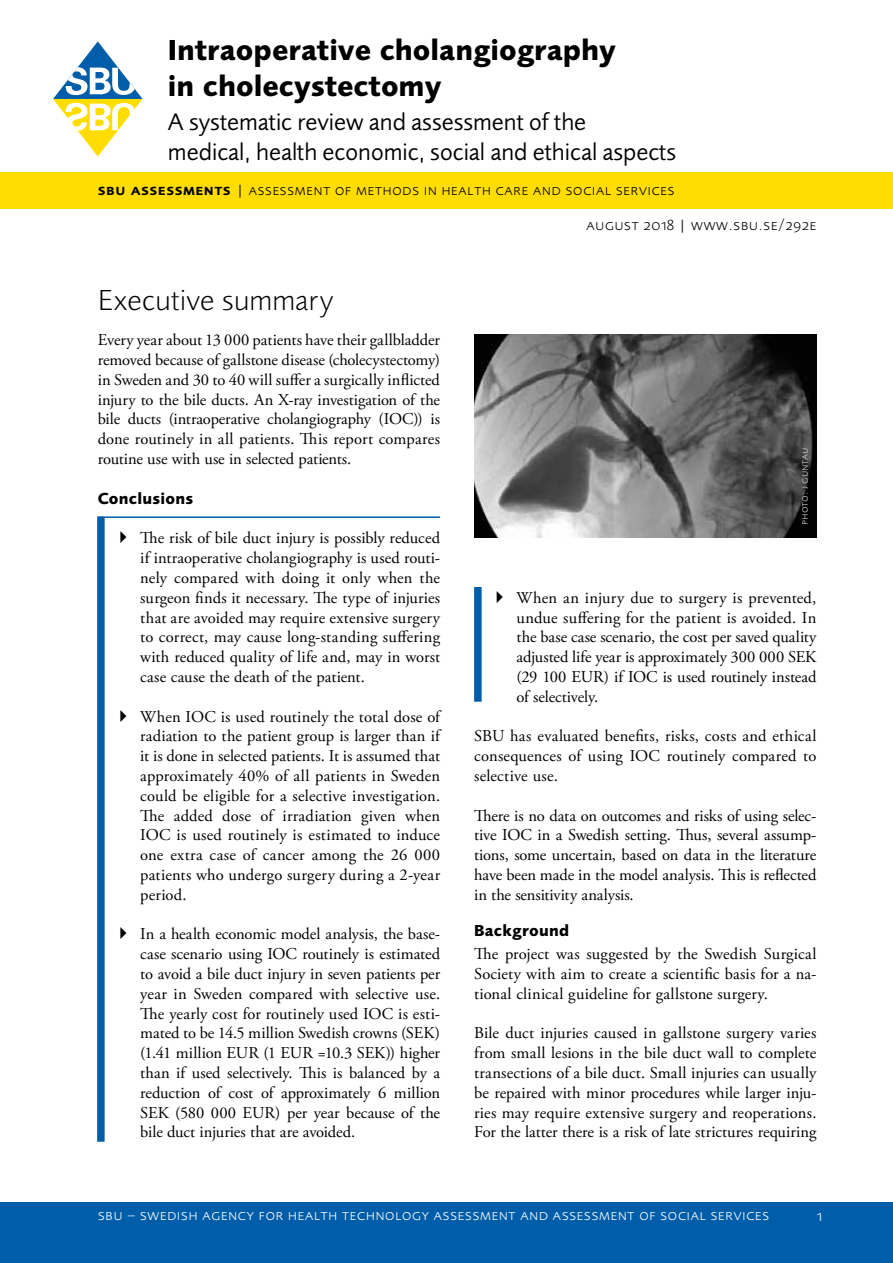
<style>
.page{position:relative;width:893px;height:1263px;background:#fff}
.page>*{position:absolute;margin:0;border:0;box-sizing:border-box;transform-origin:0 0}
.Rapporttitel{font:700 30px/36px "Foundry Sans";color:#000}
.Kapitelrubrik{font:300 30px "Foundry Sans";color:#000}
.Underrubrik_till_rap{font:24.75px/29.7px "Foundry Sans";color:#000}
.Brödtext{font:16.5px/19.8px "Adobe Garamond Pro";color:#000;text-align:justify}
.Rubrik__Slutsats___S{font:700 16.5px "Foundry Sans";letter-spacing:.015em;color:#000}
.Rubrik_1_i_brödtext{font:700 16.5px "Foundry Sans";letter-spacing:.015em;color:#000}
.Sidhuvud_svart{font:300 15.45px "Foundry Sans Expert";letter-spacing:.03em;color:#000}
.t1{font:300 15.45px "Foundry Sans Expert";letter-spacing:.03em;color:#fff}
.t2{font:300 10.5px "Foundry Sans Expert";letter-spacing:.01em;color:#dadada}
.s1{font-weight:600}
</style>
<div class="page">
<div style="left:0;top:1202px;width:893px;height:61px;background:#005da9"></div>
<svg style="left:53px;top:41px;width:90px;height:115px"></svg>
<div style="left:0;top:173px;width:893px;height:36px;background:#fd0"></div>
<hr style="left:98px;top:516px;width:342px;height:2px;background:#005da9">
<img style="left:474px;top:335px;width:342px;height:202px">
<div style="left:474px;top:587px;width:8px;height:115px;background:#005da9"></div>
<div style="left:97px;top:517px;width:8px;height:625px;background:#005da9"></div>
<p class="Rapporttitel" style="left:168px;top:32px;width:450px">Intraoperative cholangiography in cholecystectomy</p>
<p class="Underrubrik_till_rap" style="left:168px;top:107px;width:510px">A systematic review and assessment of the<br>medical, health economic, social and ethical aspects</p>
<p class="Sidhuvud_svart" style="left:98px;top:180px;width:578px"><span class="s1">sbu assessments</span> | assessment of methods in health care and social services</p>
<h1 class="Kapitelrubrik" style="left:98px;top:283px;width:237px">Executive summary</h1>
<p class="Brödtext" style="left:98px;top:331px;width:344px">Every year about 13 000 patients have their gallbladder removed because of gallstone disease (cholecystectomy) in Sweden and 30 to 40 will suffer a surgically inflicted injury to the bile ducts. An X-ray investigation of the bile ducts (intraoperative cholangiography (IOC)) is done routinely in all patients. This report compares routine use with use in selected patients.</p>
<p class="Rubrik__Slutsats___S" style="left:98px;top:488px;width:97px">Conclusions</p>
<p class="Brödtext" style="left:140px;top:529px;width:301px">The risk of bile duct injury is possibly reduced if intraoperative cholangiography is used routi&shy;nely compared with doing it only when the surgeon finds it necessary. The type of injuries that are avoided may require extensive surgery to correct, may cause long-standing suffering with reduced quality of life and, may in worst case cause the death of the patient.</p>
<p class="Brödtext" style="left:140px;top:707px;width:301px">When IOC is used routinely the total dose of radiation to the patient group is larger than if it is done in selected patients. It is assumed that approximately 40% of all patients in Sweden could be eligible for a selective investigation.<br>The added dose of irradiation given when IOC is used routinely is estimated to induce one extra case of cancer among the 26 000 patients who undergo surgery during a 2-year period.</p>
<p class="Brödtext" style="left:140px;top:925px;width:301px">In a health economic model analysis, the base&shy;case scenario using IOC routinely is estimated to avoid a bile duct injury in seven patients per year in Sweden compared with selective use.<br>The yearly cost for routinely used IOC is esti&shy;mated to be 14.5 million Swedish crowns (SEK) (1.41 million EUR (1 EUR =10.3 SEK)) higher than if used selectively. This is balanced by a reduction of cost of approximately 6 million SEK (580 000 EUR) per year because of the bile duct injuries that are avoided.</p>
<p class="Sidhuvud_svart" style="left:586px;top:216px;width:232px">august 2018 | www.sbu.se/292e</p>
<p class="t2" style="left:798px;top:524px;width:78px;rotate:-90deg">photo: j guntau</p>
<p class="Brödtext" style="left:517px;top:588px;width:301px">When an injury due to surgery is prevented, undue suffering for the patient is avoided. In the base case scenario, the cost per saved quality adjusted life year is approximately 300 000 SEK (29 100 EUR) if IOC is used routinely instead of selectively.</p>
<p class="Brödtext" style="left:474px;top:727px;width:344px">SBU has evaluated benefits, risks, costs and ethical consequences of using IOC routinely compared to selective use.</p>
<p class="Brödtext" style="left:474px;top:806px;width:344px">There is no data on outcomes and risks of using selec&shy;tive IOC in a Swedish setting. Thus, several assump&shy;tions, some uncertain, based on data in the literature have been made in the model analysis. This is reflected in the sensitivity analysis.</p>
<h2 class="Rubrik_1_i_brödtext" style="left:474px;top:921px;width:97px">Background</h2>
<p class="Brödtext" style="left:474px;top:944px;width:344px">The project was suggested by the Swedish Surgical Society with aim to create a scientific basis for a na&shy;tional clinical guideline for gallstone surgery.</p>
<p class="Brödtext" style="left:474px;top:1024px;width:344px">Bile duct injuries caused in gallstone surgery varies from small lesions in the bile duct wall to complete transections of a bile duct. Small injuries can usually be repaired with minor procedures while larger inju&shy;ries may require extensive surgery and reoperations.<br>For the latter there is a risk of late strictures requiring</p>
<p class="t1" style="left:98px;top:1206px;width:673px">sbu – swedish agency for health technology assessment and assessment of social services</p>
<p class="t1" style="left:816px;top:1206px;width:7px">1</p>
</div>
